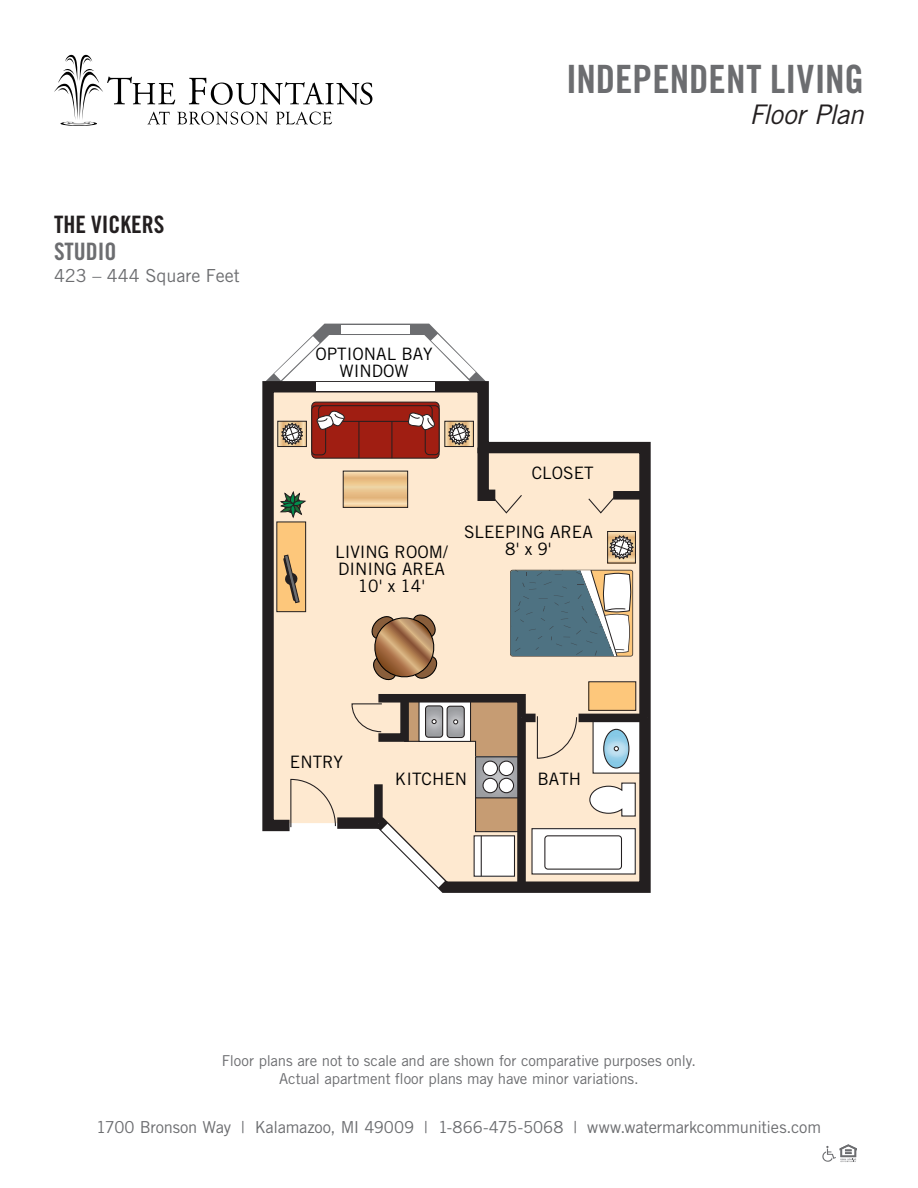
<style>
.page{position:relative;width:918px;height:1188px;background:#fff}
.page>*{position:absolute;margin:0;border:0;box-sizing:border-box;transform-origin:0 0}
.t1{font:39px "Trade Gothic LT Bold Cond Twenty";letter-spacing:.005em;color:#6c6d70}
.t2{font:italic 27px "Trade Gothic";letter-spacing:-.025em;color:#231f20}
.t3{font:24px "Trade Gothic LT Bold Cond Twenty";color:#231f20}
.t4{font:24px "Trade Gothic LT Bold Cond Twenty";color:#6c6d70}
.t5{font:18px "Trade Gothic LT";color:#6c6d70}
.t6{font:17.1px/17.1px "Trade Gothic LT";color:#000;text-align:center}
.t7{font:16.5px "Trade Gothic LT";letter-spacing:-.01em;color:#6c6d70}
.t8{font:15px/18px "Trade Gothic";letter-spacing:-.01em;color:#6c6d70;text-align:center}
</style>
<div class="page">
<svg style="left:822px;top:1144px;width:35px;height:18px"></svg>
<svg style="left:54px;top:55px;width:318px;height:71px"></svg>
<svg style="left:272px;top:323px;width:208px;height:52px"></svg>
<svg style="left:262px;top:375px;width:389px;height:518px"></svg>
<div style="left:522px;top:714px;width:14px;height:8px;background:#231f20"></div>
<div style="left:579px;top:714px;width:69px;height:8px;background:#231f20"></div>
<div style="left:613px;top:491px;width:32px;height:9px;background:#231f20"></div>
<div style="left:317px;top:383px;width:118px;height:8px;background:#fff"></div>
<svg style="left:589px;top:782px;width:47px;height:35px"></svg>
<svg style="left:290px;top:778px;width:46px;height:50px;background:#f1dfca"></svg>
<svg style="left:536px;top:715px;width:42px;height:44px;background:#f0dcc5"></svg>
<div style="left:532px;top:829px;width:103px;height:45px;background:#fff"></div>
<div style="left:531px;top:828px;width:105px;height:47px;border:1px solid #231f20"></div>
<div style="left:544px;top:835px;width:78px;height:35px;border:1px solid #231f20;border-radius:3px"></div>
<svg style="left:587px;top:494px;width:30px;height:20px"></svg>
<div style="left:603px;top:729px;width:26px;height:40px;border:1px solid #231f20;border-radius:50%"></div>
<svg style="left:604px;top:729px;width:25px;height:39px"></svg>
<div style="left:589px;top:682px;width:47px;height:28px;background:#fdc77b"></div>
<div style="left:588px;top:681px;width:48px;height:30px;border:1px solid #231f20"></div>
<svg style="left:370px;top:613px;width:69px;height:69px;background:#af8a68"></svg>
<svg style="left:351px;top:690px;width:179px;height:203px"></svg>
<svg style="left:609px;top:533px;width:25px;height:28px"></svg>
<div style="left:607px;top:531px;width:29px;height:32px;border:1px solid #231f20"></div>
<svg style="left:609px;top:535px;width:25px;height:25px"></svg>
<svg style="left:510px;top:569px;width:123px;height:88px"></svg>
<svg style="left:345px;top:473px;width:61px;height:33px;background:#ebc591"></svg>
<div style="left:343px;top:471px;width:65px;height:37px;border:1px solid #231f20"></div>
<div style="left:445px;top:421px;width:28px;height:26px;background:#f3d4a6"></div>
<div style="left:444px;top:421px;width:30px;height:26px;border:1px solid #231f20"></div>
<svg style="left:448px;top:422px;width:75px;height:92px;background:#c8b9a8"></svg>
<svg style="left:279px;top:423px;width:26px;height:22px"></svg>
<div style="left:277px;top:421px;width:30px;height:26px;border:1px solid #231f20"></div>
<svg style="left:281px;top:422px;width:22px;height:24px"></svg>
<div style="left:312px;top:402px;width:127px;height:56px;background:#a01e12;border-radius:4px"></div>
<div style="left:311px;top:402px;width:128px;height:57px;border:1px solid #231f20;border-radius:4px"></div>
<div style="left:425px;top:405px;width:14px;height:50px;border:1px solid #231f20;border-radius:4px"></div>
<div style="left:311px;top:406px;width:15px;height:49px;border:1px solid #231f20;border-radius:4px"></div>
<div style="left:319px;top:406px;width:113px;height:15px;background:#a01e12;border-radius:4px"></div>
<div style="left:318px;top:405px;width:115px;height:17px;border:1px solid #231f20;border-radius:4px"></div>
<svg style="left:316px;top:411px;width:29px;height:19px"></svg>
<svg style="left:408px;top:412px;width:27px;height:18px"></svg>
<hr style="left:359px;top:421px;width:1px;height:37px;background:#231f20">
<hr style="left:392px;top:421px;width:1px;height:37px;background:#231f20">
<div style="left:277px;top:522px;width:29px;height:90px;background:#fdc77b"></div>
<svg style="left:280px;top:491px;width:26px;height:112px"></svg>
<h3 class="t3" style="left:54px;top:210px;width:112px">THE VICKERS</h3>
<h3 class="t4" style="left:54px;top:237px;width:64px">STUDIO</h3>
<p class="t5" style="left:54px;top:265px;width:187px">423 – 444 Square Feet</p>
<h1 class="t1" style="left:566px;top:55px;width:299px">INDEPENDENT LIVING</h1>
<h2 class="t2" style="left:749px;top:98px;width:116px">Floor Plan</h2>
<p class="t6" style="left:315px;top:345px;width:119px">OPTIONAL BAY<br>WINDOW</p>
<p class="t6" style="left:532px;top:465px;width:63px">CLOSET</p>
<p class="t6" style="left:335px;top:543px;width:114px">LIVING ROOM/<br>DINING AREA<br>10' x 14'</p>
<p class="t6" style="left:464px;top:523px;width:130px">SLEEPING AREA<br>8' x 9'</p>
<p class="t6" style="left:290px;top:753px;width:55px">ENTRY</p>
<p class="t6" style="left:395px;top:771px;width:74px">KITCHEN</p>
<p class="t6" style="left:538px;top:771px;width:45px">BATH</p>
<p class="t8" style="left:222px;top:1052px;width:476px">Floor plans are not to scale and are shown for comparative purposes only.<br>Actual apartment floor plans may have minor variations.</p>
<p class="t7" style="left:96px;top:1117px;width:726px">1700 Bronson Way | Kalamazoo, MI 49009 | 1-866-475-5068 | www.watermarkcommunities.com</p>
</div>
